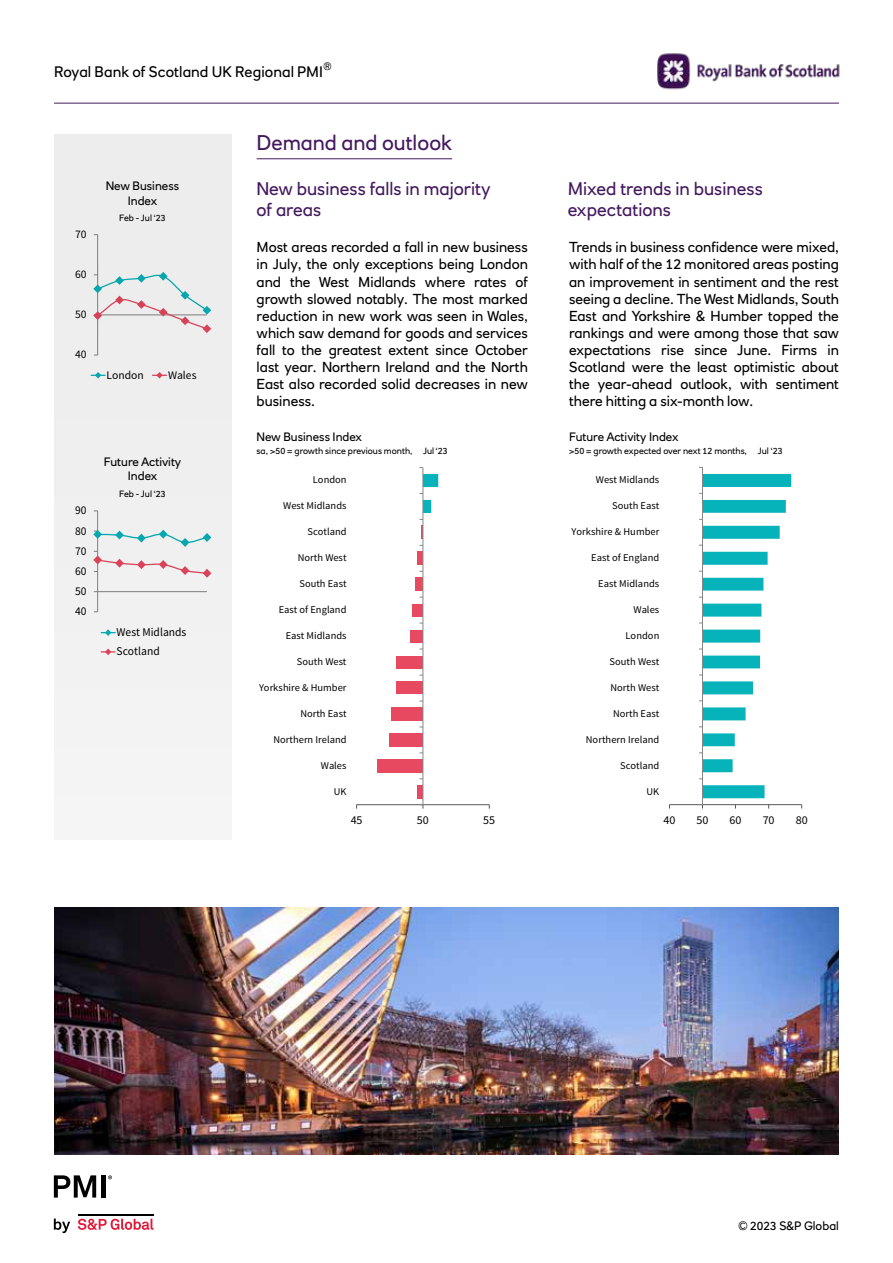
<style>
.page{position:relative;width:893px;height:1263px;background:#fff}
.page>*{position:absolute;margin:0;border:0;box-sizing:border-box;transform-origin:0 0}
.t1{font:21px "RN House Sans";color:#44195e}
.t2{font:18px/21.6px "RN House Sans";color:#44195e}
.t3{font:15px "RN House Sans";letter-spacing:.005em;color:#000}
.t4{font:14.25px/17.1px "RN House Sans";color:#000;text-align:justify}
.t5{font:12px/14.4px "RN House Sans";color:#000;text-align:center}
.t6{font:12px "Source Sans Pro";letter-spacing:-.005em;color:#000}
.t7{font:11.85px/19.2px "Source Sans Pro";color:#000}
.t8{font:11.55px "Source Sans Pro";color:#000}
.t9{font:10.5px "RN House Sans";color:#000}
.t10{font:10.35px "Source Sans Pro";letter-spacing:.005em;color:#000}
.t11{font:9px "RN House Sans";color:#000}
</style>
<div class="page">
<hr style="left:54px;top:103px;width:785px;height:1px;background:#44195e">
<svg style="left:54px;top:1218px;width:16px;height:15px"></svg>
<svg style="left:78px;top:1218px;width:75px;height:12px"></svg>
<hr style="left:78px;top:1213px;width:75px;height:2px;background:#000">
<svg style="left:54px;top:1175px;width:42px;height:22px"></svg>
<div style="left:101px;top:1175px;width:5px;height:22px;background:#000"></div>
<svg style="left:108px;top:1175px;width:4px;height:4px"></svg>
<img style="left:658px;top:53px;width:182px;height:37px">
<div style="left:54px;top:134px;width:177px;height:706px;background:#ededed"></div>
<hr style="left:257px;top:159px;width:195px;height:1px;background:#44195e">
<img style="left:54px;top:908px;width:785px;height:246px">
<hr style="left:97px;top:235px;width:1px;height:120px;background:#868686">
<svg style="left:93px;top:272px;width:118px;height:61px"></svg>
<svg style="left:91px;top:372px;width:14px;height:6px"></svg>
<svg style="left:153px;top:372px;width:14px;height:6px"></svg>
<hr style="left:669px;top:804px;width:133px;height:1px;background:#58595b">
<hr style="left:702px;top:467px;width:1px;height:338px;background:#868686">
<svg style="left:699px;top:474px;width:92px;height:324px"></svg>
<div style="left:417px;top:785px;width:6px;height:13px;background:#e74960"></div>
<div style="left:377px;top:759px;width:46px;height:13px;background:#e74960"></div>
<div style="left:390px;top:733px;width:33px;height:13px;background:#e74960"></div>
<div style="left:391px;top:707px;width:32px;height:13px;background:#e74960"></div>
<div style="left:396px;top:681px;width:27px;height:13px;background:#e74960"></div>
<div style="left:396px;top:656px;width:27px;height:12px;background:#e74960"></div>
<div style="left:411px;top:630px;width:12px;height:13px;background:#e74960"></div>
<div style="left:412px;top:604px;width:11px;height:13px;background:#e74960"></div>
<div style="left:416px;top:578px;width:7px;height:13px;background:#e74960"></div>
<div style="left:418px;top:552px;width:5px;height:13px;background:#e74960"></div>
<svg style="left:421px;top:526px;width:2px;height:13px"></svg>
<hr style="left:357px;top:804px;width:132px;height:1px;background:#58595b">
<hr style="left:423px;top:468px;width:1px;height:337px;background:#868686">
<svg style="left:419px;top:804px;width:5px;height:5px"></svg>
<svg style="left:419px;top:474px;width:19px;height:39px"></svg>
<hr style="left:97px;top:511px;width:1px;height:101px;background:#868686">
<hr style="left:98px;top:591px;width:109px;height:1px;background:#868686">
<svg style="left:93px;top:530px;width:118px;height:48px"></svg>
<svg style="left:101px;top:629px;width:14px;height:7px"></svg>
<svg style="left:101px;top:648px;width:14px;height:7px"></svg>
<p class="t9" style="left:323px;top:59px;width:10px">®</p>
<p class="t3" style="left:54px;top:63px;width:271px">Royal Bank of Scotland UK Regional PMI</p>
<p class="t8" style="left:75px;top:227px;width:13px">70</p>
<p class="t8" style="left:75px;top:267px;width:13px">60</p>
<p class="t8" style="left:75px;top:307px;width:13px">50</p>
<p class="t8" style="left:75px;top:347px;width:13px">40</p>
<p class="t5" style="left:106px;top:179px;width:75px">New Business<br>Index</p>
<p class="t11" style="left:119px;top:212px;width:48px">Feb - Jul ‘23</p>
<p class="t8" style="left:107px;top:368px;width:39px">London</p>
<p class="t8" style="left:168px;top:368px;width:30px">Wales</p>
<p class="t7" style="left:75px;top:501px;width:13px">90</p>
<p class="t7" style="left:75px;top:521px;width:13px">80</p>
<p class="t7" style="left:75px;top:541px;width:13px">70</p>
<p class="t7" style="left:75px;top:562px;width:13px">60</p>
<p class="t7" style="left:75px;top:582px;width:13px">50</p>
<p class="t7" style="left:75px;top:602px;width:13px">40</p>
<p class="t5" style="left:104px;top:454px;width:79px">Future Activity<br>Index</p>
<p class="t11" style="left:119px;top:488px;width:48px">Feb - Jul ‘23</p>
<p class="t7" style="left:117px;top:623px;width:71px">West Midlands<br>Scotland</p>
<h1 class="t1" style="left:257px;top:130px;width:197px">Demand and outlook</h1>
<p class="t2" style="left:257px;top:177px;width:235px">New business falls in majority of areas</p>
<p class="t2" style="left:568px;top:177px;width:197px">Mixed trends in business expectations</p>
<p class="t4" style="left:257px;top:239px;width:273px">Most areas recorded a fall in new business in July, the only exceptions being London and the West Midlands where rates of growth slowed notably. The most marked reduction in new work was seen in Wales, which saw demand for goods and services fall to the greatest extent since October last year. Northern Ireland and the North East also recorded solid decreases in new business.</p>
<p class="t4" style="left:569px;top:239px;width:271px">Trends in business confidence were mixed, with half of the 12 monitored areas posting an improvement in sentiment and the rest seeing a decline. The West Midlands, South East and Yorkshire &amp; Humber topped the rankings and were among those that saw expectations rise since June. Firms in Scotland were the least optimistic about the year-ahead outlook, with sentiment there hitting a six-month low.</p>
<p class="t5" style="left:257px;top:429px;width:107px">New Business Index</p>
<p class="t11" style="left:257px;top:445px;width:193px">sa, &gt;50 = growth since previous month, Jul ‘23</p>
<p class="t5" style="left:569px;top:429px;width:111px">Future Activity Index</p>
<p class="t11" style="left:569px;top:445px;width:215px">&gt;50 = growth expected over next 12 months, Jul ‘23</p>
<p class="t10" style="left:313px;top:474px;width:35px">London</p>
<p class="t10" style="left:596px;top:473px;width:65px">West Midlands</p>
<p class="t10" style="left:283px;top:499px;width:65px">West Midlands</p>
<p class="t10" style="left:612px;top:499px;width:49px">South East</p>
<p class="t10" style="left:307px;top:525px;width:41px">Scotland</p>
<p class="t10" style="left:572px;top:525px;width:89px">Yorkshire &amp; Humber</p>
<p class="t10" style="left:298px;top:551px;width:50px">North West</p>
<p class="t10" style="left:591px;top:551px;width:70px">East of England</p>
<p class="t10" style="left:299px;top:577px;width:49px">South East</p>
<p class="t10" style="left:598px;top:577px;width:63px">East Midlands</p>
<p class="t10" style="left:279px;top:603px;width:69px">East of England</p>
<p class="t10" style="left:633px;top:603px;width:27px">Wales</p>
<p class="t10" style="left:286px;top:629px;width:62px">East Midlands</p>
<p class="t10" style="left:626px;top:629px;width:35px">London</p>
<p class="t10" style="left:297px;top:655px;width:51px">South West</p>
<p class="t10" style="left:610px;top:655px;width:51px">South West</p>
<p class="t10" style="left:259px;top:681px;width:89px">Yorkshire &amp; Humber</p>
<p class="t10" style="left:610px;top:681px;width:50px">North West</p>
<p class="t10" style="left:300px;top:707px;width:48px">North East</p>
<p class="t10" style="left:613px;top:707px;width:48px">North East</p>
<p class="t10" style="left:273px;top:733px;width:75px">Northern Ireland</p>
<p class="t10" style="left:586px;top:733px;width:75px">Northern Ireland</p>
<p class="t10" style="left:321px;top:759px;width:27px">Wales</p>
<p class="t10" style="left:620px;top:759px;width:41px">Scotland</p>
<p class="t10" style="left:334px;top:785px;width:14px">UK</p>
<p class="t10" style="left:647px;top:785px;width:14px">UK</p>
<p class="t6" style="left:351px;top:813px;width:13px">45</p>
<p class="t6" style="left:417px;top:813px;width:13px">50</p>
<p class="t6" style="left:483px;top:813px;width:13px">55</p>
<p class="t6" style="left:663px;top:813px;width:13px">40</p>
<p class="t6" style="left:696px;top:813px;width:13px">50</p>
<p class="t6" style="left:730px;top:813px;width:13px">60</p>
<p class="t6" style="left:763px;top:813px;width:13px">70</p>
<p class="t6" style="left:796px;top:813px;width:13px">80</p>
<p class="t5" style="left:739px;top:1218px;width:102px">© 2023 S&amp;P Global</p>
</div>
